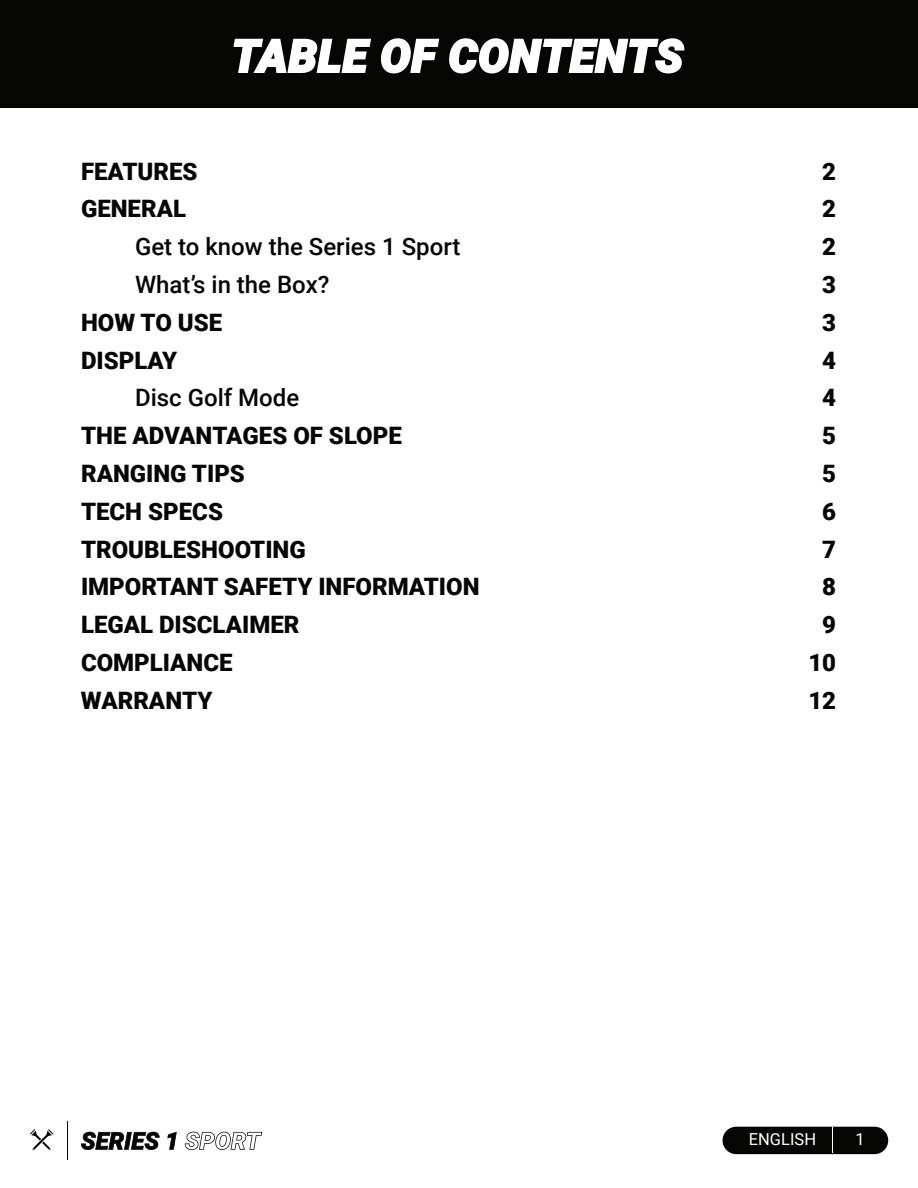
<style>
.page{position:relative;width:918px;height:1188px;background:#fff}
.page>*{position:absolute;margin:0;border:0;box-sizing:border-box;transform-origin:0 0}
.t1{font:italic 900 45px "Roboto";letter-spacing:.02em;color:#fff}
.t2{font:900 24px "Roboto";color:#050504}
.t3{font:500 24px "Roboto";color:#050504}
.t4{font:16.5px "Roboto";color:#fff}
</style>
<div class="page">
<div style="left:0;top:0;width:918px;height:108px;background:#050504"></div>
<div style="left:723px;top:1127px;width:165px;height:27px;background:#050504;border-radius:14px"></div>
<svg style="left:832px;top:1128px;width:1px;height:25px"></svg>
<svg style="left:233px;top:38px;width:138px;height:35px"></svg>
<svg style="left:380px;top:38px;width:60px;height:36px"></svg>
<svg style="left:449px;top:38px;width:236px;height:36px"></svg>
<svg style="left:81px;top:1132px;width:79px;height:18px"></svg>
<svg style="left:167px;top:1132px;width:10px;height:18px"></svg>
<svg style="left:185px;top:1132px;width:77px;height:18px"></svg>
<svg style="left:30px;top:1129px;width:23px;height:21px"></svg>
<hr style="left:67px;top:1121px;width:1px;height:39px;background:#050504">
<h1 class="t1" style="left:232px;top:24px;width:453px">TABLE OF CONTENTS</h1>
<p class="t2" style="left:81px;top:154px;width:118px">FEATURES</p>
<p class="t2" style="left:822px;top:154px;width:15px">2</p>
<p class="t2" style="left:81px;top:192px;width:107px">GENERAL</p>
<p class="t2" style="left:822px;top:192px;width:15px">2</p>
<p class="t3" style="left:135px;top:230px;width:327px">Get to know the Series 1 Sport</p>
<p class="t2" style="left:822px;top:230px;width:15px">2</p>
<p class="t3" style="left:135px;top:268px;width:196px">What’s in the Box?</p>
<p class="t2" style="left:822px;top:268px;width:15px">3</p>
<p class="t2" style="left:81px;top:306px;width:143px">HOW TO USE</p>
<p class="t2" style="left:822px;top:306px;width:15px">3</p>
<p class="t2" style="left:81px;top:343px;width:98px">DISPLAY</p>
<p class="t2" style="left:822px;top:343px;width:15px">4</p>
<p class="t3" style="left:135px;top:381px;width:166px">Disc Golf Mode</p>
<p class="t2" style="left:822px;top:381px;width:15px">4</p>
<p class="t2" style="left:81px;top:419px;width:322px">THE ADVANTAGES OF SLOPE</p>
<p class="t2" style="left:822px;top:419px;width:15px">5</p>
<p class="t2" style="left:81px;top:457px;width:165px">RANGING TIPS</p>
<p class="t2" style="left:822px;top:457px;width:15px">5</p>
<p class="t2" style="left:81px;top:495px;width:144px">TECH SPECS</p>
<p class="t2" style="left:822px;top:495px;width:15px">6</p>
<p class="t2" style="left:81px;top:532px;width:226px">TROUBLESHOOTING</p>
<p class="t2" style="left:822px;top:532px;width:15px">7</p>
<p class="t2" style="left:81px;top:570px;width:400px">IMPORTANT SAFETY INFORMATION</p>
<p class="t2" style="left:822px;top:570px;width:15px">8</p>
<p class="t2" style="left:81px;top:608px;width:220px">LEGAL DISCLAIMER</p>
<p class="t2" style="left:822px;top:608px;width:15px">9</p>
<p class="t2" style="left:81px;top:646px;width:153px">COMPLIANCE</p>
<p class="t2" style="left:808px;top:646px;width:29px">10</p>
<p class="t2" style="left:81px;top:684px;width:133px">WARRANTY</p>
<p class="t2" style="left:808px;top:684px;width:29px">12</p>
<p class="t4" style="left:749px;top:1128px;width:69px">ENGLISH</p>
<p class="t4" style="left:855px;top:1128px;width:11px">1</p>
</div>
